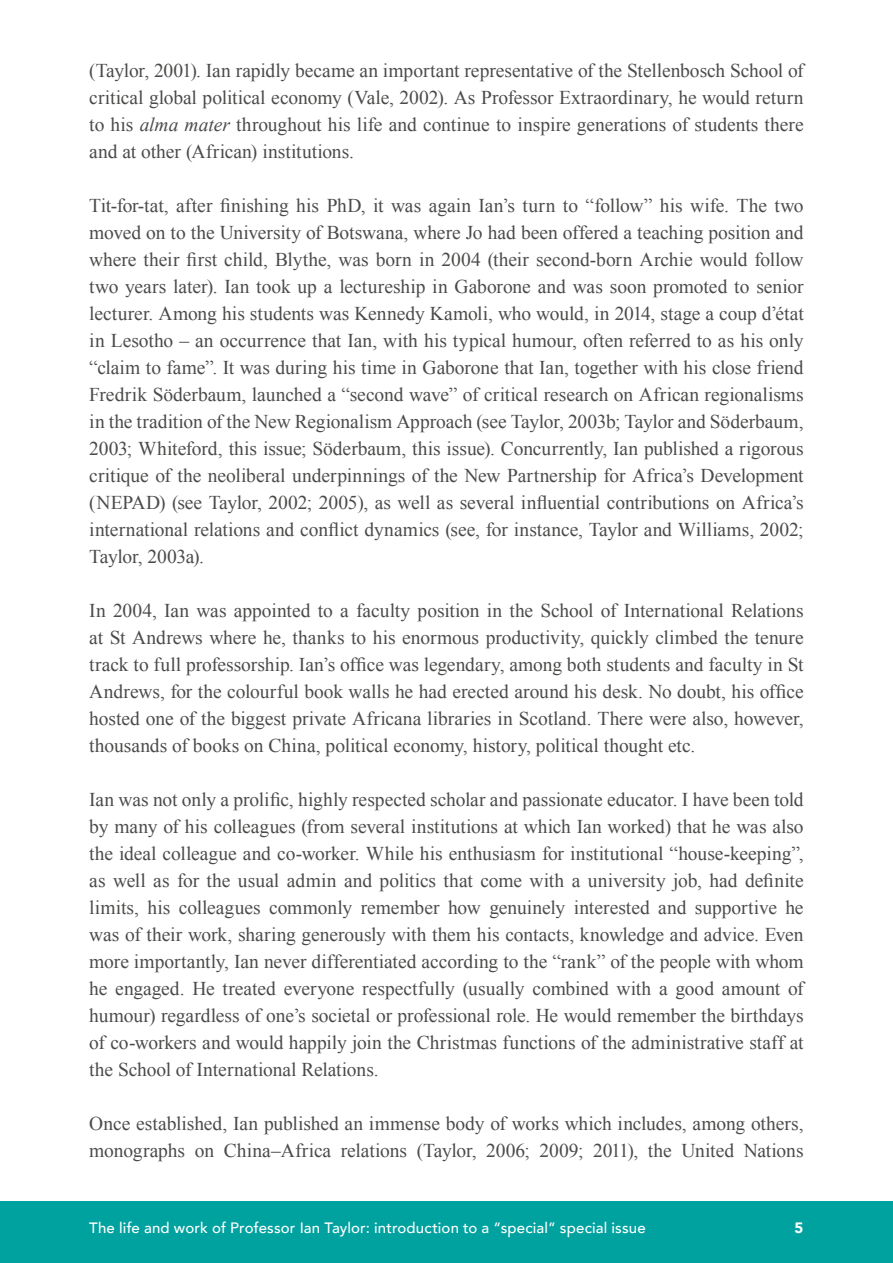
<style>
.page{position:relative;width:893px;height:1263px;background:#fff}
.page>*{position:absolute;margin:0;border:0;box-sizing:border-box;transform-origin:0 0}
.t1{font:19.5px/27px "Times New Roman";letter-spacing:-.005em;color:#4b4b4a;text-align:justify}
.t2{font:500 15px "Avenir";letter-spacing:.01em;color:#fff}
.t3{font:900 15px "Avenir";color:#fff}
.s1{font-style:italic}
</style>
<div class="page">
<div style="left:0;top:1201px;width:893px;height:62px;background:#00a2a0"></div>
<p class="t1" style="left:89px;top:56px;width:716px">(Taylor, 2001). Ian rapidly became an important representative of the Stellenbosch School of critical global political economy (Vale, 2002). As Professor Extraordinary, he would return to his <span class="s1">alma mater</span> throughout his life and continue to inspire generations of students there and at other (African) institutions.</p>
<p class="t1" style="left:89px;top:191px;width:716px">Tit-for-tat, after finishing his PhD, it was again Ian’s turn to “follow” his wife. The two moved on to the University of Botswana, where Jo had been offered a teaching position and where their first child, Blythe, was born in 2004 (their second-born Archie would follow two years later). Ian took up a lectureship in Gaborone and was soon promoted to senior lecturer. Among his students was Kennedy Kamoli, who would, in 2014, stage a coup d’état in Lesotho – an occurrence that Ian, with his typical humour, often referred to as his only “claim to fame”. It was during his time in Gaborone that Ian, together with his close friend Fredrik Söderbaum, launched a “second wave” of critical research on African regionalisms in the tradition of the New Regionalism Approach (see Taylor, 2003b; Taylor and Söderbaum, 2003; Whiteford, this issue; Söderbaum, this issue). Concurrently, Ian published a rigorous critique of the neoliberal underpinnings of the New Partnership for Africa’s Development (NEPAD) (see Taylor, 2002; 2005), as well as several influential contributions on Africa’s international relations and conflict dynamics (see, for instance, Taylor and Williams, 2002; Taylor, 2003a).</p>
<p class="t1" style="left:89px;top:596px;width:716px">In 2004, Ian was appointed to a faculty position in the School of International Relations at St Andrews where he, thanks to his enormous productivity, quickly climbed the tenure track to full professorship. Ian’s office was legendary, among both students and faculty in St Andrews, for the colourful book walls he had erected around his desk. No doubt, his office hosted one of the biggest private Africana libraries in Scotland. There were also, however, thousands of books on China, political economy, history, political thought etc.</p>
<p class="t1" style="left:89px;top:785px;width:716px">Ian was not only a prolific, highly respected scholar and passionate educator. I have been told by many of his colleagues (from several institutions at which Ian worked) that he was also the ideal colleague and co-worker. While his enthusiasm for institutional “house-keeping”, as well as for the usual admin and politics that come with a university job, had definite limits, his colleagues commonly remember how genuinely interested and supportive he was of their work, sharing generously with them his contacts, knowledge and advice. Even more importantly, Ian never differentiated according to the “rank” of the people with whom he engaged. He treated everyone respectfully (usually combined with a good amount of humour) regardless of one’s societal or professional role. He would remember the birthdays of co-workers and would happily join the Christmas functions of the administrative staff at the School of International Relations.</p>
<p class="t1" style="left:89px;top:1109px;width:716px">Once established, Ian published an immense body of works which includes, among others, monographs on China–Africa relations (Taylor, 2006; 2009; 2011), the United Nations</p>
<p class="t2" style="left:89px;top:1214px;width:558px">The life and work of Professor Ian Taylor: introduction to a “special” special issue</p>
<p class="t3" style="left:794px;top:1214px;width:10px">5</p>
</div>
